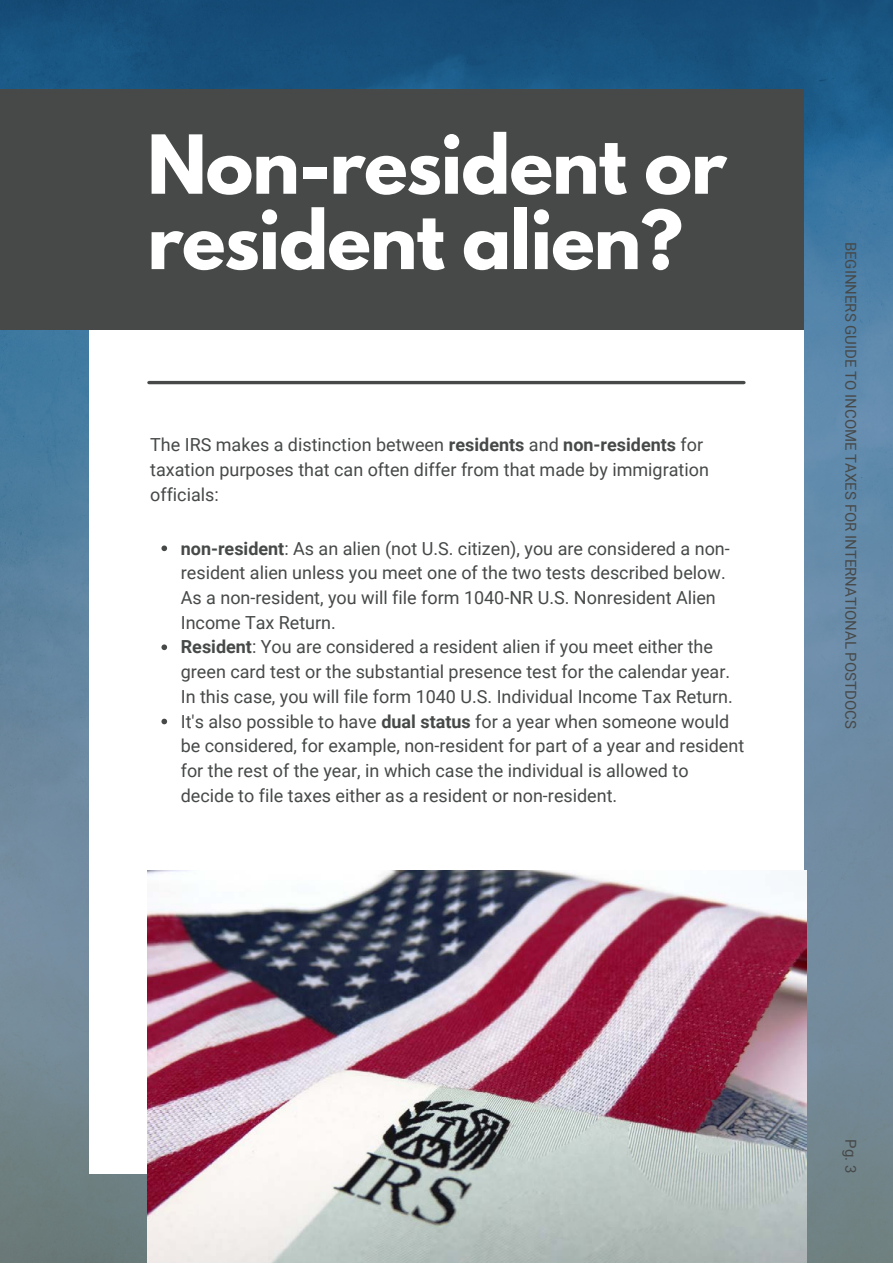
<style>
.page{position:relative;width:893px;height:1264px;background:#fff}
.page>*{position:absolute;margin:0;border:0;box-sizing:border-box;transform-origin:0 0}
.t1{font:700 72px/75.3px "League Spartan";letter-spacing:-.015em;color:#fff}
.t2{font:18px/24.8px "Roboto";color:#474949}
.t3{font:15px "Roboto";color:#474949}
.s1{font-weight:700}
</style>
<div class="page">
<img style="left:0;top:0;width:892px;height:1262px">
<div style="left:89px;top:89px;width:714px;height:1084px;background:#fff"></div>
<img style="left:147px;top:870px;width:659px;height:392px">
<hr style="left:149px;top:381px;width:594px;height:3px;background:#474949">
<div style="left:0;top:89px;width:803px;height:241px;background:#474949"></div>
<svg style="left:161px;top:545px;width:6px;height:6px"></svg>
<svg style="left:161px;top:644px;width:6px;height:6px"></svg>
<svg style="left:161px;top:718px;width:6px;height:6px"></svg>
<h1 class="t1" style="left:147px;top:136px;width:581px">Non-resident or resident alien?</h1>
<p class="t2" style="left:150px;top:432px;width:560px">The IRS makes a distinction between <span class="s1">residents</span> and <span class="s1">non-residents</span> for taxation purposes that can often differ from that made by immigration officials:</p>
<p class="t2" style="left:181px;top:536px;width:565px"><span class="s1">non-resident</span>: As an alien (not U.S. citizen), you are considered a non&shy;resident alien unless you meet one of the two tests described below.<br>As a non-resident, you will file form 1040-NR U.S. Nonresident Alien Income Tax Return.<br><span class="s1">Resident</span>: You are considered a resident alien if you meet either the green card test or the substantial presence test for the calendar year.<br>In this case, you will file form 1040 U.S. Individual Income Tax Return.<br>It's also possible to have <span class="s1">dual status</span> for a year when someone would be considered, for example, non-resident for part of a year and resident for the rest of the year, in which case the individual is allowed to decide to file taxes either as a resident or non-resident.</p>
<p class="t3" style="left:859px;top:241px;width:488px;rotate:90deg">BEGINNERS GUIDE TO INCOME TAXES FOR INTERNATIONAL POSTDOCS</p>
<p class="t3" style="left:859px;top:1139px;width:35px;rotate:90deg">Pg. 3</p>
</div>
